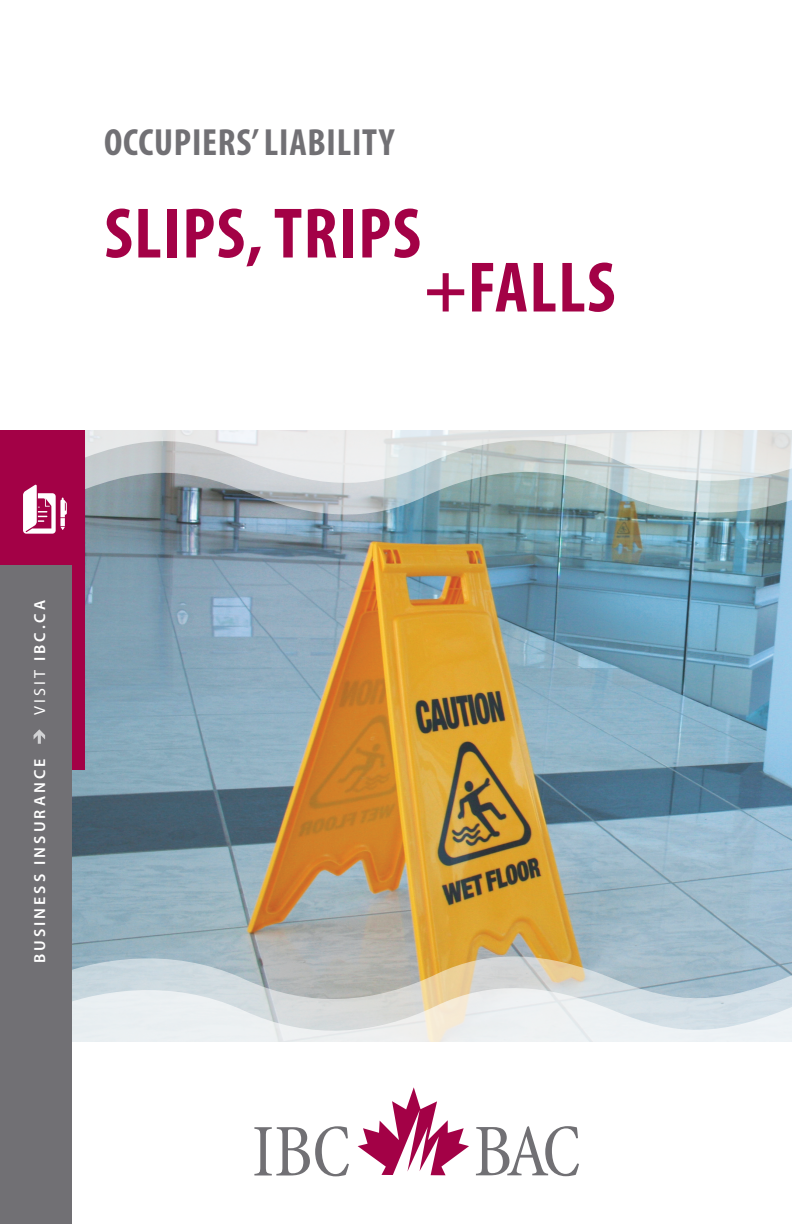
<style>
.page{position:relative;width:792px;height:1224px;background:#fff}
.page>*{position:absolute;margin:0;border:0;box-sizing:border-box;transform-origin:0 0}
.Body_copy{font:700 condensed 72px "Myriad Pro";letter-spacing:.02em;color:#a30146}
.Body_copy-2{font:700 condensed 38px "Myriad Pro";letter-spacing:.02em;color:#717074}
.subhead{font:600 16px "Myriad Pro";letter-spacing:.19em;color:#fff}
.s1{font-weight:400}
</style>
<div class="page">
<img style="left:72px;top:522px;width:720px;height:427px">
<img style="left:85px;top:490px;width:707px;height:32px">
<svg style="left:72px;top:949px;width:720px;height:32px;background:#b7bdb7"></svg>
<svg style="left:0;top:430px;width:792px;height:60px;background:#d1d7d8"></svg>
<svg style="left:72px;top:981px;width:720px;height:61px;background:#dde2e3"></svg>
<div style="left:0;top:431px;width:85px;height:339px;background:#a30146"></div>
<div style="left:0;top:566px;width:72px;height:658px;background:#717074"></div>
<svg style="left:23px;top:484px;width:44px;height:50px"></svg>
<svg style="left:254px;top:1126px;width:95px;height:50px"></svg>
<svg style="left:358px;top:1087px;width:111px;height:88px"></svg>
<svg style="left:476px;top:1126px;width:103px;height:50px"></svg>
<svg style="left:34px;top:729px;width:11px;height:15px"></svg>
<p class="Body_copy-2" style="left:104px;top:118px;width:292px">OCCUPIERS’ LIABILITY</p>
<p class="Body_copy" style="left:104px;top:189px;width:318px">SLIPS, TRIPS</p>
<p class="Body_copy" style="left:424px;top:243px;width:193px">+FALLS</p>
<p class="subhead" style="left:30px;top:715px;width:116px;rotate:-90deg"><span class="s1">VISIT</span> IBC.CA</p>
<p class="subhead" style="left:30px;top:963px;width:206px;rotate:-90deg">BUSINESS INSURANCE</p>
</div>
